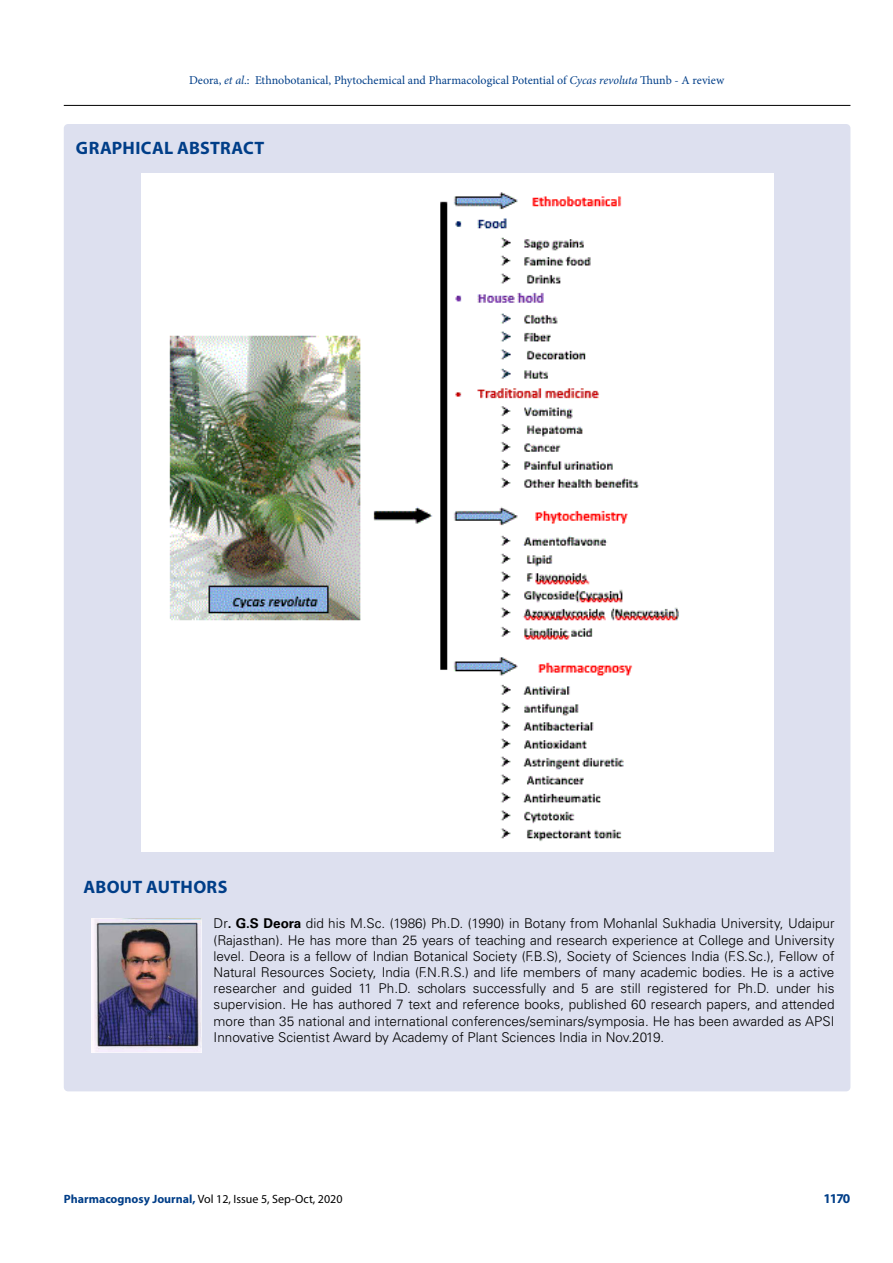
<style>
.page{position:relative;width:893px;height:1263px;background:#fff}
.page>*{position:absolute;margin:0;border:0;box-sizing:border-box;transform-origin:0 0}
.t1{font:700 18px "Myriad Pro";letter-spacing:.015em;color:#003e88}
.t2{font:300 13.5px/16.2px "Univers LT Std";color:#000;text-align:justify}
.t3{font:700 13.5px "Myriad Pro";color:#003e88}
.t4{font:12px "Minion Pro";color:#003e88}
.t5{font:12px "Myriad Pro";color:#000}
.s1{font-style:italic}
.s2{font-weight:700}
.s3{font-weight:700;color:#003e88}
</style>
<div class="page">
<hr style="left:64px;top:105px;width:786px;height:1px;background:#000">
<div style="left:64px;top:124px;width:786px;height:967px;background:#dde0ef;border-radius:4px"></div>
<img style="left:141px;top:174px;width:632px;height:677px">
<img style="left:91px;top:919px;width:111px;height:133px">
<p class="t4" style="left:189px;top:72px;width:537px">Deora, <span class="s1">et al</span>.: Ethnobotanical, Phytochemical and Pharmacological Potential of <span class="s1">Cycas revoluta</span> Thunb - A review</p>
<h1 class="t1" style="left:76px;top:137px;width:190px">GRAPHICAL ABSTRACT</h1>
<h1 class="t1" style="left:84px;top:875px;width:145px">ABOUT AUTHORS</h1>
<p class="t2" style="left:214px;top:915px;width:622px">Dr<span class="s2">. G.S Deora</span> did his M.Sc. (1986) Ph.D. (1990) in Botany from Mohanlal Sukhadia University, Udaipur (Rajasthan). He has more than 25 years of teaching and research experience at College and University level. Deora is a fellow of Indian Botanical Society (F.B.S), Society of Sciences India (F.S.Sc.), Fellow of Natural Resources Society, India (F.N.R.S.) and life members of many academic bodies. He is a active researcher and guided 11 Ph.D. scholars successfully and 5 are still registered for Ph.D. under his supervision. He has authored 7 text and reference books, published 60 research papers, and attended more than 35 national and international conferences/seminars/symposia. He has been awarded as APSI Innovative Scientist Award by Academy of Plant Sciences India in Nov.2019.</p>
<p class="t5" style="left:64px;top:1191px;width:280px"><span class="s3">Pharmacognosy Journal,</span> Vol 12, Issue 5, Sep-Oct, 2020</p>
<p class="t3" style="left:823px;top:1189px;width:29px">1170</p>
</div>
